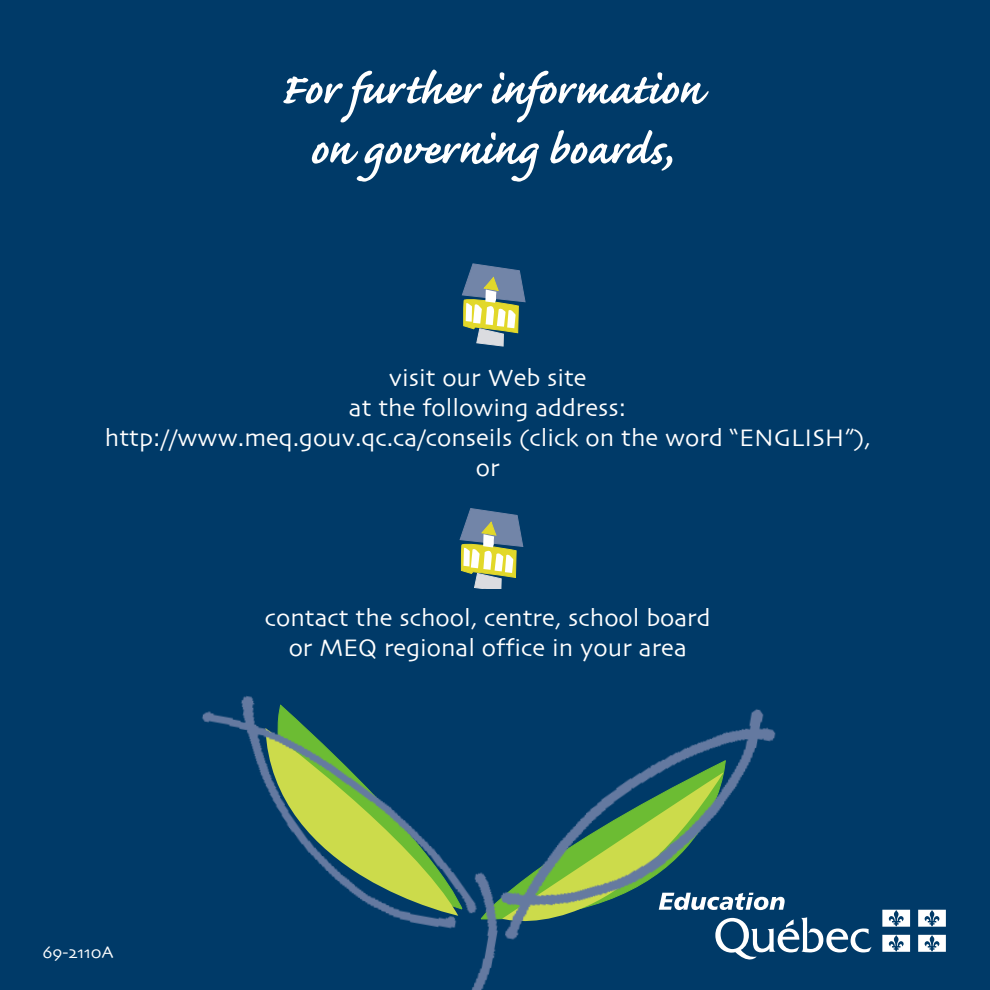
<style>
.page{position:relative;width:990px;height:990px;background:#003a68}
.page>*{position:absolute;margin:0;border:0;box-sizing:border-box;transform-origin:0 0}
.t1{font:700 55px/60px "Caflisch Script";letter-spacing:-.005em;color:#fff;text-align:center}
.t2{font:25px/30px "Skia";color:#fff;text-align:center}
.t3{font:17.5px "Skia";color:#fff}
.s1{font-style:inherit}
</style>
<div class="page">
<svg style="left:462px;top:264px;width:63px;height:82px"></svg>
<svg style="left:460px;top:509px;width:63px;height:79px"></svg>
<img style="left:202px;top:696px;width:574px;height:294px">
<svg style="left:715px;top:917px;width:157px;height:43px"></svg>
<svg style="left:659px;top:893px;width:126px;height:17px"></svg>
<svg style="left:882px;top:910px;width:28px;height:17px"></svg>
<svg style="left:918px;top:910px;width:28px;height:17px"></svg>
<svg style="left:882px;top:935px;width:28px;height:17px"></svg>
<svg style="left:918px;top:935px;width:28px;height:17px"></svg>
<h1 class="t1" style="left:280px;top:65px;width:424px">For further information on governing boards,</h1>
<p class="t2" style="left:105px;top:364px;width:767px">visit our Web site<br>at the following address:<br>http://www<span class="s1">"</span>meq<span class="s1">"</span>gouv<span class="s1">"</span>qc<span class="s1">"</span>ca/conseils (click on the word ìENGLISHî)<span class="s1">! </span>or</p>
<p class="t3" style="left:42px;top:945px;width:72px">$%#&amp;''(<span class="s1">A</span></p>
<p class="t2" style="left:265px;top:604px;width:447px">contact the school<span class="s1">!</span> centre<span class="s1">!</span> school board or MEQ regional office in your area</p>
</div>
